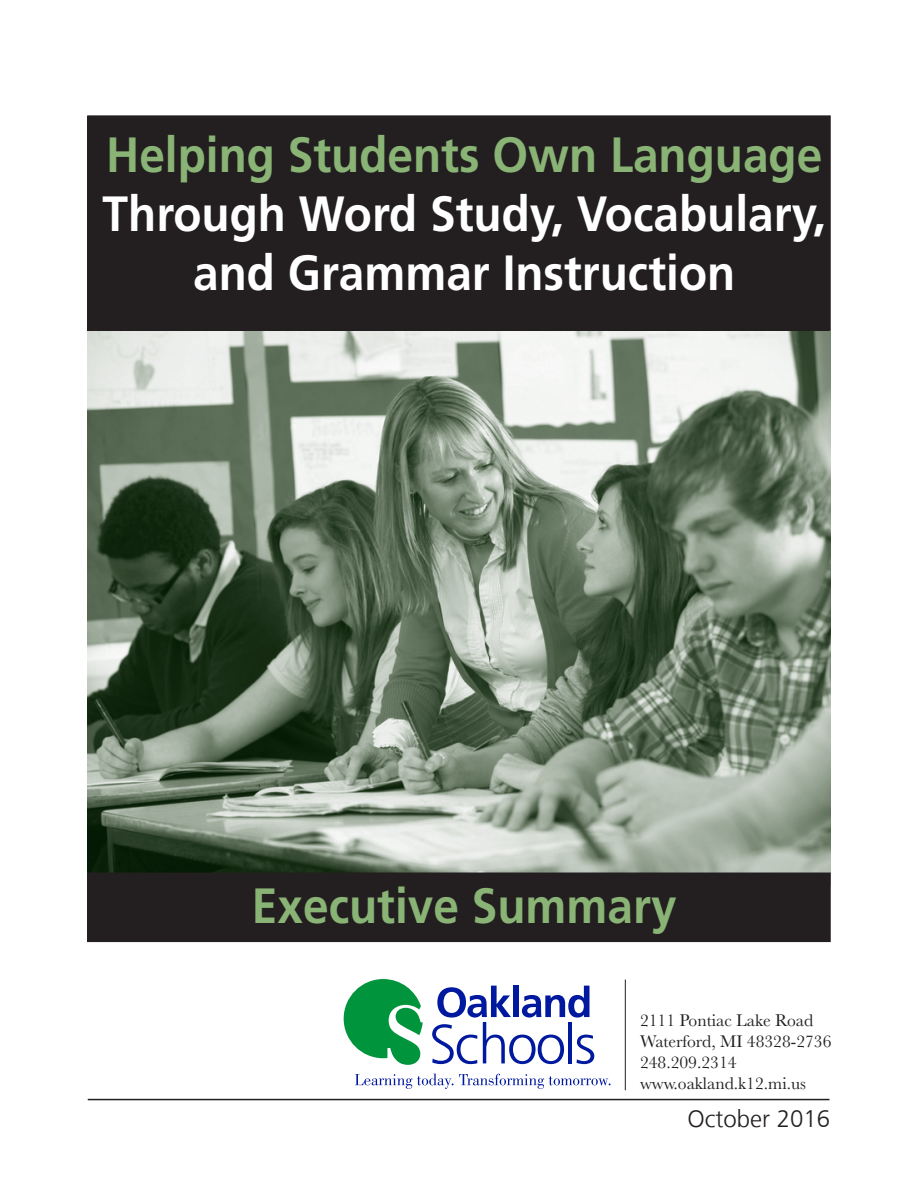
<style>
.page{position:relative;width:918px;height:1188px;background:#fff}
.page>*{position:absolute;margin:0;border:0;box-sizing:border-box;transform-origin:0 0}
.t1{font:700 49.5px/59.4px "Frutiger LT Com";color:#fff;text-align:center;scale:.93 1}
.t2{font:700 49.5px "Frutiger LT Com";color:#89b475;scale:.93 1}
.t3{font:300 24px "Frutiger LT Com";color:#231f20}
.t4{font:17.55px/21px "Baskerville";color:#231f20}
</style>
<div class="page">
<img style="left:87px;top:331px;width:743px;height:542px">
<div style="left:88px;top:116px;width:742px;height:214px;background:#231f20"></div>
<div style="left:87px;top:116px;width:744px;height:215px;border:1px solid #231f20"></div>
<hr style="left:625px;top:980px;width:1px;height:110px;background:#231f20">
<hr style="left:88px;top:1099px;width:742px;height:1px;background:#231f20">
<svg style="left:344px;top:979px;width:79px;height:86px"></svg>
<svg style="left:432px;top:986px;width:162px;height:78px"></svg>
<svg style="left:355px;top:1074px;width:256px;height:15px"></svg>
<div style="left:88px;top:873px;width:742px;height:69px;background:#231f20"></div>
<h1 class="t2" style="left:106px;top:135px;width:772px">Helping Students Own Language</h1>
<h1 class="t1" style="left:103px;top:189px;width:779px">Through Word Study, Vocabulary, and Grammar Instruction</h1>
<h1 class="t2" style="left:252px;top:886px;width:458px">Executive Summary</h1>
<p class="t4" style="left:640px;top:1010px;width:193px">2111 Pontiac Lake Road<br>Waterford, MI 48328-2736<br>248.209.2314 www.oakland.k12.mi.us</p>
<h2 class="t3" style="left:688px;top:1108px;width:144px">October 2016</h2>
</div>
